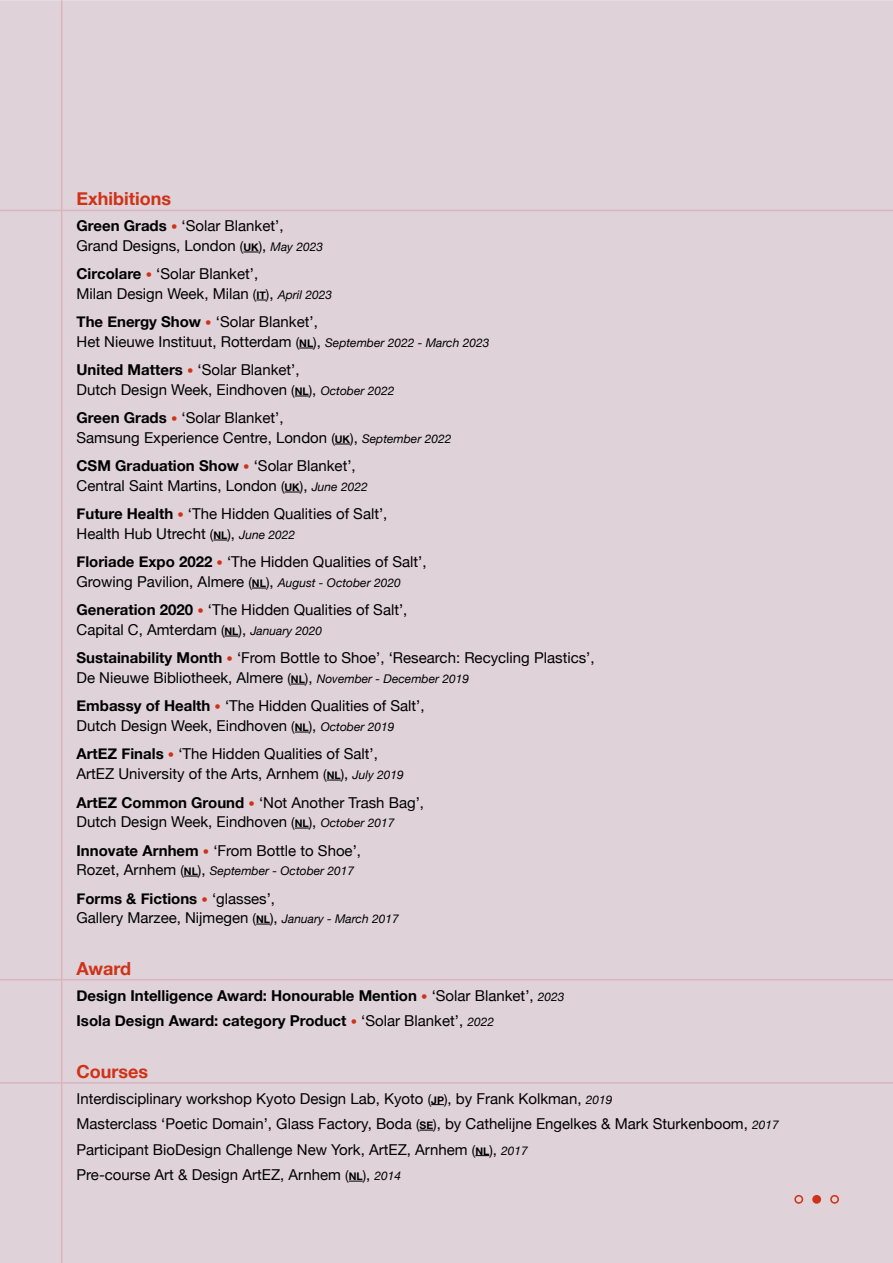
<style>
.page{position:relative;width:893px;height:1263px;background:#dfd2d8}
.page>*{position:absolute;margin:0;border:0;box-sizing:border-box;transform-origin:0 0}
.t1{font:700 18px "Helvetica Neue";color:#cf3217}
.t2{font:15px/19.5px "Helvetica Neue";color:#000}
.t3{font:700 15px/25.5px "Helvetica Neue";color:#000}
.t4{font:italic 12px "Helvetica Neue";color:#000}
.s1{font-weight:700}
.s2{font-style:italic;font-size:12.75px;color:#cf3217}
.s3{font-size:13.5px}
.s4{font-weight:700;font-size:10.5px}
.s5{font-style:italic;font-size:12px}
.s6{font-style:normal;font-size:15px}
.s7{font-style:normal;font-size:13.5px}
.s8{font-weight:700;font-style:normal;font-size:10.5px}
.s9{font-weight:400;font-style:italic;font-size:12.75px;color:#cf3217}
.s10{font-weight:400}
.s11{font-weight:400;font-style:italic;font-size:12px}
</style>
<div class="page">
<svg style="left:431px;top:1104px;width:13px;height:1px"></svg>
<svg style="left:420px;top:1130px;width:13px;height:1px"></svg>
<svg style="left:475px;top:1155px;width:14px;height:1px"></svg>
<svg style="left:349px;top:1181px;width:14px;height:1px"></svg>
<hr style="left:0;top:1082px;width:893px;height:2px;background:#dbb4bd">
<hr style="left:61px;top:0;width:1px;height:1263px;background:#dbb4bd">
<svg style="left:243px;top:252px;width:16px;height:1px"></svg>
<svg style="left:299px;top:348px;width:14px;height:1px"></svg>
<svg style="left:295px;top:396px;width:14px;height:1px"></svg>
<svg style="left:335px;top:444px;width:15px;height:1px"></svg>
<svg style="left:285px;top:492px;width:15px;height:1px"></svg>
<svg style="left:213px;top:540px;width:14px;height:1px"></svg>
<svg style="left:252px;top:588px;width:14px;height:1px"></svg>
<svg style="left:225px;top:636px;width:14px;height:1px"></svg>
<svg style="left:291px;top:684px;width:14px;height:1px"></svg>
<svg style="left:295px;top:732px;width:14px;height:1px"></svg>
<svg style="left:327px;top:780px;width:14px;height:1px"></svg>
<svg style="left:295px;top:828px;width:14px;height:1px"></svg>
<svg style="left:184px;top:876px;width:14px;height:1px"></svg>
<svg style="left:256px;top:924px;width:14px;height:1px"></svg>
<hr style="left:0;top:210px;width:893px;height:1px;background:#dbb4bd">
<hr style="left:0;top:979px;width:893px;height:1px;background:#dbb4bd">
<div style="left:813px;top:1196px;width:7px;height:7px;background:#cf3217;border-radius:50%"></div>
<div style="left:812px;top:1195px;width:9px;height:9px;border:2px solid #cf3217;border-radius:50%"></div>
<div style="left:794px;top:1195px;width:9px;height:9px;border:2px solid #cf3217;border-radius:50%"></div>
<div style="left:830px;top:1195px;width:9px;height:9px;border:2px solid #cf3217;border-radius:50%"></div>
<p class="t1" style="left:77px;top:185px;width:96px">Exhibitions</p>
<p class="t2" style="left:77px;top:217px;width:248px"><span class="s1">Green Grads</span> <span class="s2">•</span> ‘Solar Blanket’,<br>Grand Designs, London <span class="s3">(</span><span class="s4">UK</span><span class="s3">)</span>, <span class="s5">May 2023</span></p>
<p class="t2" style="left:77px;top:265px;width:257px"><span class="s1">Circolare</span> <span class="s2">•</span> ‘Solar Blanket’,<br>Milan Design Week, Milan <span class="s3">(</span><span class="s4">IT</span><span class="s3">)</span>, <span class="s5">April 2023</span></p>
<p class="t2" style="left:77px;top:313px;width:414px"><span class="s1">The Energy Show</span> <span class="s2">•</span> ‘Solar Blanket’,<br>Het Nieuwe Instituut, Rotterdam <span class="s3">(</span><span class="s4">NL</span><span class="s3">)</span>, <span class="s5">September 2022 - March 2023</span></p>
<p class="t2" style="left:77px;top:361px;width:319px"><span class="s1">United Matters</span> <span class="s2">•</span> ‘Solar Blanket’,<br>Dutch Design Week, Eindhoven <span class="s3">(</span><span class="s4">NL</span><span class="s3">)</span>, <span class="s5">October 2022</span></p>
<p class="t2" style="left:77px;top:409px;width:376px"><span class="s1">Green Grads</span> <span class="s2">•</span> ‘Solar Blanket’,<br>Samsung Experience Centre, London <span class="s3">(</span><span class="s4">UK</span><span class="s3">)</span>, <span class="s5">September 2022</span></p>
<p class="t2" style="left:77px;top:457px;width:293px"><span class="s1">CSM Graduation Show</span> <span class="s2">•</span> ‘Solar Blanket’,<br>Central Saint Martins, London <span class="s3">(</span><span class="s4">UK</span><span class="s3">)</span>, <span class="s5">June 2022</span></p>
<p class="t2" style="left:77px;top:505px;width:312px"><span class="s1">Future Health</span> <span class="s2">•</span> ‘The Hidden Qualities of Salt’,<br>Health Hub Utrecht <span class="s3">(</span><span class="s4">NL</span><span class="s3">)</span>, <span class="s5">June 2022</span></p>
<p class="t2" style="left:77px;top:553px;width:352px"><span class="s1">Floriade Expo 2022</span> <span class="s2">•</span> ‘The Hidden Qualities of Salt’,<br>Growing Pavilion, Almere <span class="s3">(</span><span class="s4">NL</span><span class="s3">)</span>, <span class="s5">August - October 2020</span></p>
<p class="t2" style="left:77px;top:601px;width:332px"><span class="s1">Generation 2020</span> <span class="s2">•</span> ‘The Hidden Qualities of Salt’,<br>Capital C, Amterdam <span class="s3">(</span><span class="s4">NL</span><span class="s3">)</span>, <span class="s5">January 2020</span></p>
<p class="t2" style="left:77px;top:649px;width:520px"><span class="s1">Sustainability Month</span> <span class="s2">•</span> ‘From Bottle to Shoe’, ‘Research: Recycling Plastics’,<br>De Nieuwe Bibliotheek, Almere <span class="s3">(</span><span class="s4">NL</span><span class="s3">)</span>, <span class="s5">November - December 2019</span></p>
<p class="t2" style="left:77px;top:697px;width:350px"><span class="s1">Embassy of Health</span> <span class="s2">•</span> ‘The Hidden Qualities of Salt’,<br>Dutch Design Week, Eindhoven <span class="s3">(</span><span class="s4">NL</span><span class="s3">)</span>, <span class="s5">October 2019</span></p>
<p class="t2" style="left:77px;top:745px;width:329px"><span class="s1">ArtEZ Finals</span> <span class="s2">•</span> ‘The Hidden Qualities of Salt’,<br>ArtEZ University of the Arts, Arnhem <span class="s3">(</span><span class="s4">NL</span><span class="s3">)</span>, <span class="s5">July 2019</span></p>
<p class="t2" style="left:77px;top:793px;width:349px"><span class="s1">ArtEZ Common Ground</span> <span class="s2">•</span> ‘Not Another Trash Bag’,<br>Dutch Design Week, Eindhoven <span class="s3">(</span><span class="s4">NL</span><span class="s3">)</span>, <span class="s5">October 2017</span></p>
<p class="t2" style="left:77px;top:841px;width:286px"><span class="s1">Innovate Arnhem</span> <span class="s2">•</span> ‘From Bottle to Shoe’,</p>
<p class="t4" style="left:77px;top:862px;width:279px"><span class="s6">Rozet, Arnhem</span> <span class="s7">(</span><span class="s8">NL</span><span class="s7">)</span><span class="s6">,</span> September - October 2017</p>
<p class="t2" style="left:77px;top:889px;width:324px"><span class="s1">Forms &amp; Fictions</span> <span class="s2">•</span> ‘glasses’,<br>Gallery Marzee, Nijmegen <span class="s3">(</span><span class="s4">NL</span><span class="s3">)</span>, <span class="s5">January - March 2017</span></p>
<p class="t1" style="left:77px;top:954px;width:56px">Award</p>
<p class="t3" style="left:77px;top:983px;width:489px">Design Intelligence Award: Honourable Mention <span class="s9">•</span> <span class="s10">‘Solar Blanket’,</span> <span class="s11">2023<br></span>Isola Design Award: category Product <span class="s9">•</span> <span class="s10">‘Solar Blanket’,</span> <span class="s11">2022</span></p>
<p class="t1" style="left:77px;top:1057px;width:73px">Courses</p>
<p class="t2" style="left:77px;top:1086px;width:704px;line-height:25.5px">Interdisciplinary workshop Kyoto Design Lab, Kyoto <span class="s3">(</span><span class="s4">JP</span><span class="s3">)</span>, by Frank Kolkman, <span class="s5">2019<br></span>Masterclass ‘Poetic Domain’, Glass Factory, Boda <span class="s3">(</span><span class="s4">SE</span><span class="s3">)</span>, by Cathelijne Engelkes &amp; Mark Sturkenboom, <span class="s5">2017<br></span>Participant BioDesign Challenge New York, ArtEZ, Arnhem <span class="s3">(</span><span class="s4">NL</span><span class="s3">)</span>, <span class="s5">2017<br></span>Pre-course Art &amp; Design ArtEZ, Arnhem <span class="s3">(</span><span class="s4">NL</span><span class="s3">)</span>, <span class="s5">2014</span></p>
</div>
